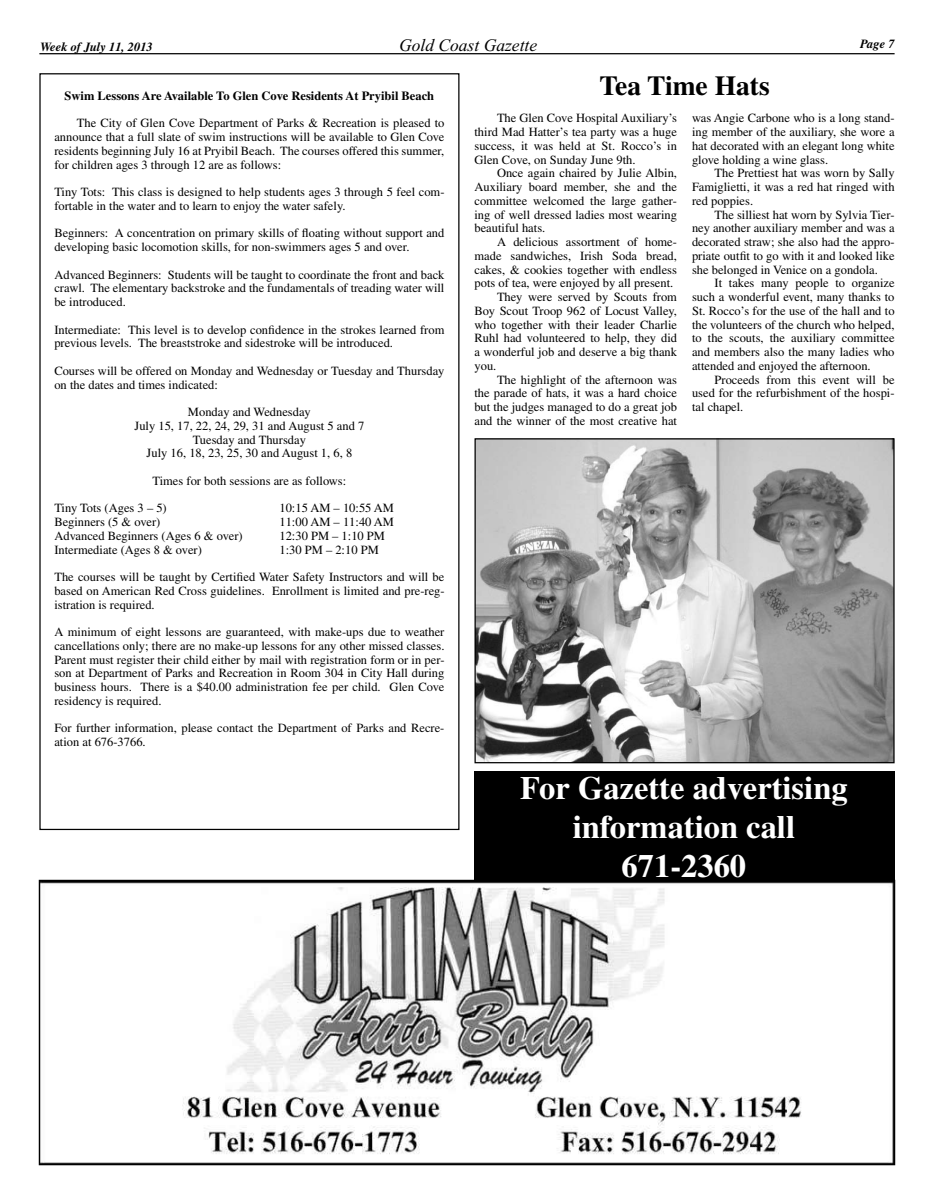
<style>
.page{position:relative;width:934px;height:1204px;background:#fff}
.page>*{position:absolute;margin:0;border:0;box-sizing:border-box;transform-origin:0 0}
.t1{font:700 32.5px/39px "Times";color:#fff;text-align:center}
.t2{font:700 27.5px "Times";color:#000}
.t3{font:italic 17.5px "Times New Roman";color:#000}
.t4{font:12.5px/13.8px "Times";color:#000;text-align:justify}
.t5{font:700 12.5px "Times";color:#000}
.t6{font:italic 700 12.5px "Times";color:#000}
</style>
<div class="page">
<hr style="left:39px;top:53px;width:855px;height:1px;background:#000">
<div style="left:474px;top:771px;width:420px;height:214px;background:#000"></div>
<img style="left:41px;top:882px;width:852px;height:281px">
<img style="left:476px;top:440px;width:416px;height:321px">
<div style="left:474px;top:438px;width:420px;height:325px;border:1px solid #000"></div>
<p class="t6" style="left:40px;top:42px;width:114px">Week of July 11, 2013</p>
<h3 class="t3" style="left:399px;top:39px;width:140px">Gold Coast Gazette</h3>
<p class="t6" style="left:860px;top:39px;width:36px">Page 7</p>
<p class="t5" style="left:65px;top:91px;width:371px">Swim Lessons Are Available To Glen Cove Residents At Pryibil Beach</p>
<p class="t4" style="left:54px;top:117px;width:391px;text-indent:22px">The City of Glen Cove Department of Parks &amp; Recreation is pleased to announce that a full slate of swim instructions will be available to Glen Cove residents beginning July 16 at Pryibil Beach. The courses offered this summer, for children ages 3 through 12 are as follows:</p>
<p class="t4" style="left:54px;top:186px;width:392px">Tiny Tots: This class is designed to help students ages 3 through 5 feel com&shy;fortable in the water and to learn to enjoy the water safely.</p>
<p class="t4" style="left:54px;top:227px;width:391px">Beginners: A concentration on primary skills of floating without support and developing basic locomotion skills, for non-swimmers ages 5 and over.</p>
<p class="t4" style="left:54px;top:269px;width:392px">Advanced Beginners: Students will be taught to coordinate the front and back crawl. The elementary backstroke and the fundamentals of treading water will be introduced.</p>
<p class="t4" style="left:54px;top:324px;width:391px">Intermediate: This level is to develop confidence in the strokes learned from previous levels. The breaststroke and sidestroke will be introduced.</p>
<p class="t4" style="left:54px;top:365px;width:392px">Courses will be offered on Monday and Wednesday or Tuesday and Thursday on the dates and times indicated:</p>
<p class="t4" style="left:134px;top:406px;width:231px;text-align:center">Monday and Wednesday<br>July 15, 17, 22, 24, 29, 31 and August 5 and 7<br>Tuesday and Thursday<br>July 16, 18, 23, 25, 30 and August 1, 6, 8</p>
<p class="t4" style="left:153px;top:475px;width:195px">Times for both sessions are as follows:</p>
<p class="t4" style="left:54px;top:502px;width:114px">Tiny Tots (Ages 3 – 5)</p>
<p class="t4" style="left:279px;top:502px;width:116px">10:15 AM – 10:55 AM</p>
<p class="t4" style="left:54px;top:516px;width:108px">Beginners (5 &amp; over)</p>
<p class="t4" style="left:279px;top:516px;width:116px">11:00 AM – 11:40 AM</p>
<p class="t4" style="left:54px;top:530px;width:190px">Advanced Beginners (Ages 6 &amp; over)</p>
<p class="t4" style="left:279px;top:530px;width:107px">12:30 PM – 1:10 PM</p>
<p class="t4" style="left:54px;top:544px;width:149px">Intermediate (Ages 8 &amp; over)</p>
<p class="t4" style="left:279px;top:544px;width:101px">1:30 PM – 2:10 PM</p>
<p class="t4" style="left:54px;top:571px;width:391px">The courses will be taught by Certified Water Safety Instructors and will be based on American Red Cross guidelines. Enrollment is limited and pre-reg&shy;istration is required.</p>
<p class="t4" style="left:54px;top:626px;width:392px">A minimum of eight lessons are guaranteed, with make-ups due to weather cancellations only; there are no make-up lessons for any other missed classes.<br>Parent must register their child either by mail with registration form or in per&shy;son at Department of Parks and Recreation in Room 304 in City Hall during business hours. There is a $40.00 administration fee per child. Glen Cove residency is required.</p>
<p class="t4" style="left:54px;top:722px;width:391px">For further information, please contact the Department of Parks and Recre&shy;ation at 676-3766.</p>
<h2 class="t2" style="left:599px;top:76px;width:172px">Tea Time Hats</h2>
<p class="t4" style="left:692px;top:112px;width:204px">was Angie Carbone who is a long stand&shy;ing member of the auxiliary, she wore a hat decorated with an elegant long white glove holding a wine glass.</p>
<p class="t4" style="left:692px;top:167px;width:204px;text-indent:22px">The Prettiest hat was worn by Sally Famiglietti, it was a red hat ringed with red poppies.</p>
<p class="t4" style="left:692px;top:209px;width:204px;text-indent:22px">The silliest hat worn by Sylvia Tier&shy;ney another auxiliary member and was a decorated straw; she also had the appro&shy;priate outfit to go with it and looked like she belonged in Venice on a gondola.</p>
<p class="t4" style="left:692px;top:277px;width:204px;text-indent:22px">It takes many people to organize such a wonderful event, many thanks to St. Rocco’s for the use of the hall and to the volunteers of the church who helped, to the scouts, the auxiliary committee and members also the many ladies who attended and enjoyed the afternoon.</p>
<p class="t4" style="left:692px;top:374px;width:204px;text-indent:22px">Proceeds from this event will be used for the refurbishment of the hospi&shy;tal chapel.</p>
<p class="t4" style="left:474px;top:112px;width:204px;text-indent:22px">The Glen Cove Hospital Auxiliary’s third Mad Hatter’s tea party was a huge success, it was held at St. Rocco’s in Glen Cove, on Sunday June 9th.</p>
<p class="t4" style="left:474px;top:167px;width:204px;text-indent:22px">Once again chaired by Julie Albin, Auxiliary board member, she and the committee welcomed the large gather&shy;ing of well dressed ladies most wearing beautiful hats.</p>
<p class="t4" style="left:497px;top:236px;width:181px">A delicious assortment of home-</p>
<p class="t4" style="left:474px;top:250px;width:204px">made sandwiches, Irish Soda bread,</p>
<p class="t4" style="left:474px;top:264px;width:204px">cakes, &amp; cookies together with endless</p>
<p class="t4" style="left:474px;top:277px;width:200px">pots of tea, were enjoyed by all present.</p>
<p class="t4" style="left:497px;top:291px;width:181px">They were served by Scouts from</p>
<p class="t4" style="left:474px;top:305px;width:204px">Boy Scout Troop 962 of Locust Valley,</p>
<p class="t4" style="left:474px;top:319px;width:204px">who together with their leader Charlie</p>
<p class="t4" style="left:474px;top:332px;width:204px">Ruhl had volunteered to help, they did</p>
<p class="t4" style="left:474px;top:346px;width:204px">a wonderful job and deserve a big thank</p>
<p class="t4" style="left:474px;top:360px;width:23px">you.</p>
<p class="t4" style="left:497px;top:374px;width:181px">The highlight of the afternoon was</p>
<p class="t4" style="left:474px;top:387px;width:204px">the parade of hats, it was a hard choice</p>
<p class="t4" style="left:474px;top:401px;width:204px">but the judges managed to do a great job</p>
<p class="t4" style="left:474px;top:415px;width:204px">and the winner of the most creative hat</p>
<h1 class="t1" style="left:520px;top:771px;width:329px">For Gazette advertising information call<br>671-2360</h1>
</div>
